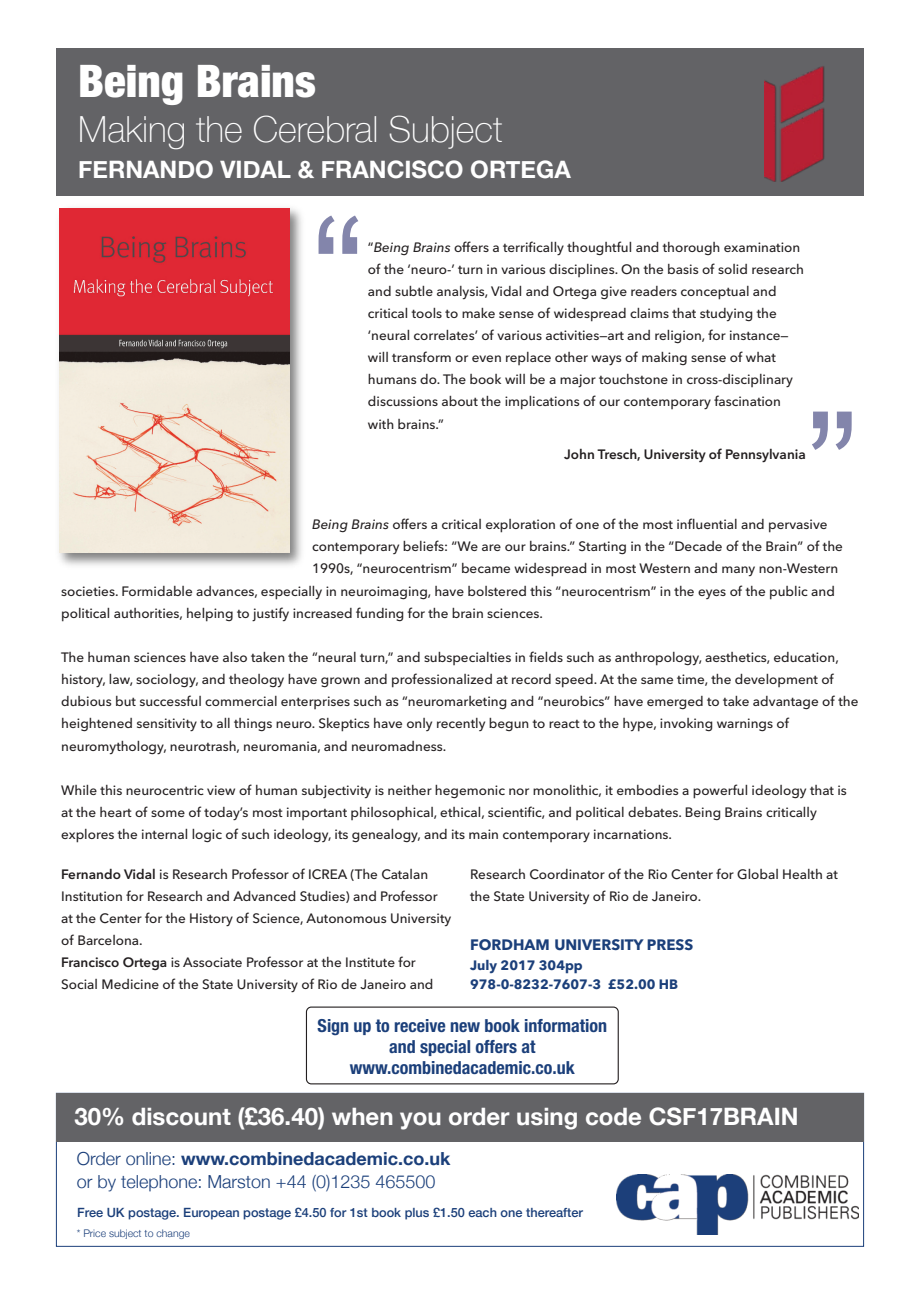
<style>
.page{position:relative;width:920px;height:1290px;background:#fff}
.page>*{position:absolute;margin:0;border:0;box-sizing:border-box;transform-origin:0 0}
.t1{font:163.5px "Arial";color:#8385ab;scale:.96 1}
.t2{font:900 condensed 45px "Helvetica Neue";color:#fff}
.t3{font:100 36px "Helvetica Neue";color:#fff}
.t4{font:700 24px "Helvetica Neue";color:#fff}
.t5{font:700 condensed 18px/21px "Helvetica Neue";color:#1b3f7a;text-align:center}
.t6{font:300 18px/23.2px "Helvetica Neue";color:#1b3f7a}
.t7{font:700 15px "Avenir Next";color:#1b3f7a}
.t8{font:500 13.5px/22.2px "Avenir Next";color:#231f20}
.t9{font:700 13.5px/19.5px "Avenir Next";color:#1b3f7a}
.t10{font:600 13.5px "Avenir Next";color:#231f20}
.t11{font:500 12.75px "Helvetica Neue";color:#1b3f7a}
.t12{font:300 10.5px "Helvetica Neue";color:#1b3f7a}
.s1{font-style:italic}
.s2{font-weight:600}
.s3{font-weight:700}
</style>
<div class="page">
<div style="left:56px;top:49px;width:808px;height:147px;background:#636366"></div>
<div style="left:56px;top:1093px;width:808px;height:48px;background:#636366"></div>
<img style="left:616px;top:1174px;width:243px;height:60px">
<svg style="left:306px;top:1006px;width:313px;height:78px"></svg>
<img style="left:764px;top:66px;width:61px;height:115px">
<img style="left:59px;top:208px;width:243px;height:358px">
<img style="left:60px;top:208px;width:230px;height:345px">
<h2 class="t2" style="left:78px;top:44px;width:239px">Being Brains</h2>
<h3 class="t3" style="left:78px;top:107px;width:426px">Making the Cerebral Subject</h3>
<h3 class="t4" style="left:78px;top:154px;width:494px">Fernando Vidal &amp; Francisco ortega</h3>
<h1 class="t1" style="left:312px;top:182px;width:56px">“</h1>
<p class="t8" style="left:368px;top:235px;width:437px">“<span class="s1">Being Brains</span> offers a terrifically thoughtful and thorough examination of the ‘neuro-’ turn in various disciplines. On the basis of solid research and subtle analysis, Vidal and Ortega give readers conceptual and critical tools to make sense of widespread claims that studying the ‘neural correlates’ of various activities—art and religion, for instance— will transform or even replace other ways of making sense of what humans do. The book will be a major touchstone in cross-disciplinary discussions about the implications of our contemporary fascination with brains.”</p>
<p class="t10" style="left:564px;top:443px;width:243px">John Tresch, University of Pennsylvania</p>
<h1 class="t1" style="left:858px;top:483px;width:56px;rotate:-180deg">“</h1>
<p class="t8" style="left:312px;top:513px;width:517px"><span class="s1">Being Brains</span> offers a critical exploration of one of the most influential and pervasive</p>
<p class="t8" style="left:312px;top:535px;width:532px">contemporary beliefs: “We are our brains.” Starting in the “Decade of the Brain” of the</p>
<p class="t8" style="left:312px;top:557px;width:528px">1990s, “neurocentrism” became widespread in most Western and many non-Western</p>
<p class="t8" style="left:61px;top:579px;width:775px">societies. Formidable advances, especially in neuroimaging, have bolstered this “neurocentrism” in the eyes of the public and</p>
<p class="t8" style="left:61px;top:601px;width:483px">political authorities, helping to justify increased funding for the brain sciences.</p>
<p class="t8" style="left:61px;top:646px;width:799px">The human sciences have also taken the “neural turn,” and subspecialties in fields such as anthropology, aesthetics, education, history, law, sociology, and theology have grown and professionalized at record speed. At the same time, the development of dubious but successful commercial enterprises such as “neuromarketing and “neurobics” have emerged to take advantage of the heightened sensitivity to all things neuro. Skeptics have only recently begun to react to the hype, invoking warnings of neuromythology, neurotrash, neuromania, and neuromadness.</p>
<p class="t8" style="left:61px;top:778px;width:787px">While this neurocentric view of human subjectivity is neither hegemonic nor monolithic, it embodies a powerful ideology that is at the heart of some of today’s most important philosophical, ethical, scientific, and political debates. Being Brains critically explores the internal logic of such ideology, its genealogy, and its main contemporary incarnations.</p>
<p class="t8" style="left:61px;top:862px;width:392px"><span class="s2">Fernando Vidal</span> is Research Professor of ICREA (The Catalan Institution for Research and Advanced Studies) and Professor at the Center for the History of Science, Autonomous University of Barcelona.<br><span class="s2">Francisco Ortega</span> is Associate Professor at the Institute for Social Medicine of the State University of Rio de Janeiro and</p>
<p class="t8" style="left:470px;top:862px;width:369px">Research Coordinator of the Rio Center for Global Health at the State University of Rio de Janeiro.</p>
<p class="t7" style="left:470px;top:932px;width:225px">FORDHAM UNIVERSITY PRESS</p>
<p class="t9" style="left:470px;top:955px;width:210px">July 2017 304pp<br>978-0-8232-7607-3 £52.00 HB</p>
<h3 class="t5" style="left:318px;top:1013px;width:291px">Sign up to receive new book information and special offers at www.combinedacademic.co.uk</h3>
<h3 class="t4" style="left:74px;top:1102px;width:726px">30% discount (£36.40) when you order using code CSF17BRAIN</h3>
<h3 class="t6" style="left:77px;top:1146px;width:375px">Order online: <span class="s3">www.combinedacademic.co.uk </span>or by telephone: Marston +44 (0)1235 465500</h3>
<p class="t12" style="left:77px;top:1227px;width:115px">* Price subject to change</p>
<p class="t11" style="left:77px;top:1204px;width:507px">Free UK postage. European postage £4.50 for 1st book plus £1.50 each one thereafter</p>
</div>
